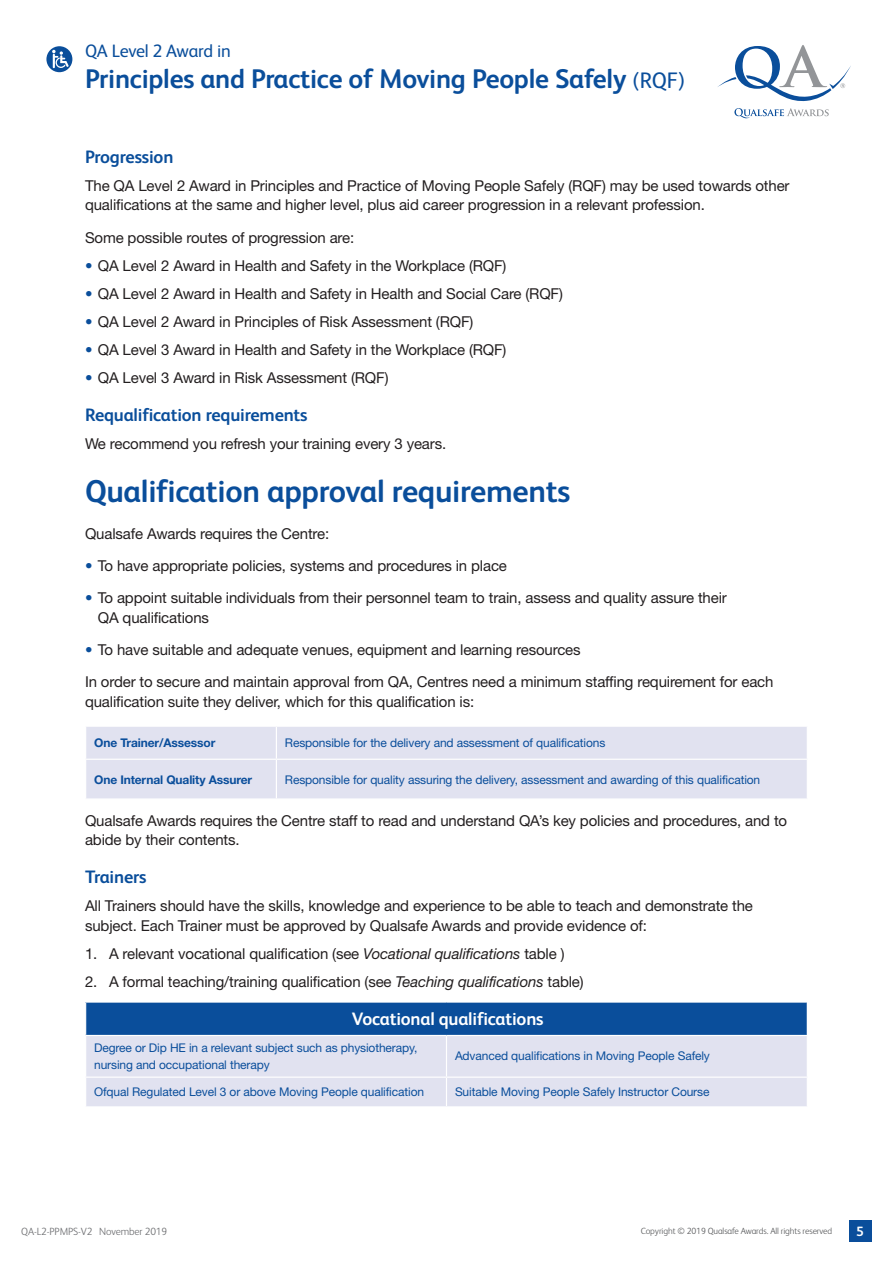
<style>
.page{position:relative;width:893px;height:1263px;background:#fff}
.page>*{position:absolute;margin:0;border:0;box-sizing:border-box;transform-origin:0 0}
.Main_Heading{font:700 31.5px "FS Albert";letter-spacing:-.01em;color:#0a4e9b}
.t1{font:700 27px "FS Albert";letter-spacing:-.01em;color:#0a4e9b}
.Sub_Headings{font:700 18px "FS Albert";letter-spacing:-.01em;color:#0a4e9b}
.Sun_Head_3{font:700 18px "FS Albert";letter-spacing:-.01em;color:#fff}
.t2{font:18px "FS Albert";letter-spacing:-.015em;color:#0a4e9b}
.BODY{font:15px/19.5px "Helvetica Neue LT";letter-spacing:-.01em;color:#231f20}
.t3{font:700 13.5px "FS Albert";color:#fff}
.Table_Text_Blue{font:12px/16.5px "Helvetica Neue LT";letter-spacing:-.01em;color:#0a4e9b}
.Table_Text_Blue-2{font:700 12px "Helvetica Neue LT";letter-spacing:-.01em;color:#0a4e9b}
.t4{font:300 10.5px "FS Albert";letter-spacing:-.01em;color:#6d6e71}
.t5{font:300 9px "FS Albert";letter-spacing:-.01em;color:#58595b}
.s1{font-weight:400;font-size:22.5px}
.s2{color:#0a4e9b}
.s3{font-style:italic}
</style>
<div class="page">
<svg style="left:717px;top:45px;width:134px;height:73px"></svg>
<div style="left:849px;top:1220px;width:23px;height:22px;background:#0a4e9b"></div>
<div style="left:46px;top:46px;width:26px;height:26px;background:#0a4e9b;border-radius:50%"></div>
<svg style="left:52px;top:50px;width:17px;height:18px"></svg>
<div style="left:86px;top:727px;width:721px;height:71px;background:#e1e2f0"></div>
<hr style="left:276px;top:727px;width:1px;height:32px;background:#fff">
<hr style="left:85px;top:759px;width:191px;height:1px;background:#fff">
<hr style="left:276px;top:759px;width:532px;height:1px;background:#fff">
<hr style="left:276px;top:760px;width:1px;height:38px;background:#fff">
<div style="left:86px;top:1002px;width:721px;height:33px;background:#0a4e9b"></div>
<div style="left:86px;top:1036px;width:721px;height:70px;background:#e1e2f0"></div>
<hr style="left:85px;top:1001px;width:361px;height:2px;background:#fff">
<hr style="left:446px;top:1001px;width:362px;height:2px;background:#fff">
<hr style="left:446px;top:1036px;width:1px;height:40px;background:#fff">
<hr style="left:85px;top:1076px;width:361px;height:2px;background:#fff">
<hr style="left:446px;top:1076px;width:362px;height:2px;background:#fff">
<svg style="left:446px;top:1078px;width:1px;height:28px"></svg>
<p class="t2" style="left:85px;top:41px;width:147px">QA Level 2 Award in</p>
<h2 class="t1" style="left:85px;top:63px;width:602px">Principles and Practice of Moving People Safely <span class="s1">(RQF)</span></h2>
<p class="Sub_Headings" style="left:85px;top:147px;width:90px">Progression</p>
<p class="BODY" style="left:85px;top:176px;width:706px">The QA Level 2 Award in Principles and Practice of Moving People Safely (RQF) may be used towards other qualifications at the same and higher level, plus aid career progression in a relevant profession.</p>
<p class="BODY" style="left:85px;top:227px;width:271px">Some possible routes of progression are:</p>
<p class="BODY" style="left:85px;top:255px;width:423px"><span class="s2">•</span> QA Level 2 Award in Health and Safety in the Workplace (RQF)</p>
<p class="BODY" style="left:85px;top:283px;width:479px"><span class="s2">•</span> QA Level 2 Award in Health and Safety in Health and Social Care (RQF)</p>
<p class="BODY" style="left:85px;top:311px;width:390px"><span class="s2">•</span> QA Level 2 Award in Principles of Risk Assessment (RQF)</p>
<p class="BODY" style="left:85px;top:339px;width:423px"><span class="s2">•</span> QA Level 3 Award in Health and Safety in the Workplace (RQF)</p>
<p class="BODY" style="left:85px;top:367px;width:305px"><span class="s2">•</span> QA Level 3 Award in Risk Assessment (RQF)</p>
<p class="Sub_Headings" style="left:85px;top:404px;width:224px">Requalification requirements</p>
<p class="BODY" style="left:85px;top:433px;width:363px">We recommend you refresh your training every 3 years.</p>
<p class="Main_Heading" style="left:85px;top:474px;width:487px">Qualification approval requirements</p>
<p class="BODY" style="left:85px;top:523px;width:246px">Qualsafe Awards requires the Centre:</p>
<p class="BODY" style="left:85px;top:556px;width:423px"><span class="s2">•</span> To have appropriate policies, systems and procedures in place</p>
<p class="BODY" style="left:98px;top:588px;width:631px;text-indent:-13px"><span class="s2">•</span> To appoint suitable individuals from their personnel team to train, assess and quality assure their<br>QA qualifications</p>
<p class="BODY" style="left:85px;top:640px;width:497px"><span class="s2">•</span> To have suitable and adequate venues, equipment and learning resources</p>
<p class="BODY" style="left:85px;top:672px;width:690px">In order to secure and maintain approval from QA, Centres need a minimum staffing requirement for each qualification suite they deliver, which for this qualification is:</p>
<p class="Table_Text_Blue-2" style="left:94px;top:736px;width:123px">One Trainer/Assessor</p>
<p class="Table_Text_Blue" style="left:285px;top:735px;width:322px">Responsible for the delivery and assessment of qualifications</p>
<p class="Table_Text_Blue-2" style="left:94px;top:772px;width:160px">One Internal Quality Assurer</p>
<p class="Table_Text_Blue" style="left:285px;top:771px;width:477px">Responsible for quality assuring the delivery, assessment and awarding of this qualification</p>
<p class="BODY" style="left:85px;top:811px;width:704px">Qualsafe Awards requires the Centre staff to read and understand QA’s key policies and procedures, and to abide by their contents.</p>
<p class="Sub_Headings" style="left:85px;top:867px;width:63px">Trainers</p>
<p class="BODY" style="left:85px;top:896px;width:669px">All Trainers should have the skills, knowledge and experience to be able to teach and demonstrate the subject. Each Trainer must be approved by Qualsafe Awards and provide evidence of:</p>
<p class="BODY" style="left:85px;top:944px;width:481px">1. A relevant vocational qualification (see <span class="s3">Vocational qualifications</span> table )</p>
<p class="BODY" style="left:85px;top:972px;width:500px">2. A formal teaching/training qualification (see <span class="s3">Teaching qualifications</span> table)</p>
<p class="Sun_Head_3" style="left:352px;top:1009px;width:193px">Vocational qualifications</p>
<p class="Table_Text_Blue" style="left:94px;top:1039px;width:325px">Degree or Dip HE in a relevant subject such as physiotherapy, nursing and occupational therapy</p>
<p class="Table_Text_Blue" style="left:455px;top:1048px;width:256px">Advanced qualifications in Moving People Safely</p>
<p class="Table_Text_Blue" style="left:94px;top:1083px;width:331px">Ofqual Regulated Level 3 or above Moving People qualification</p>
<p class="Table_Text_Blue" style="left:455px;top:1083px;width:256px">Suitable Moving People Safely Instructor Course</p>
<p class="t4" style="left:21px;top:1225px;width:147px">QA-L2-PPMPS-V2 November 2019</p>
<p class="t5" style="left:641px;top:1226px;width:193px">Copyright © 2019 Qualsafe Awards. All rights reserved</p>
<p class="t3" style="left:856px;top:1224px;width:9px">5</p>
</div>
